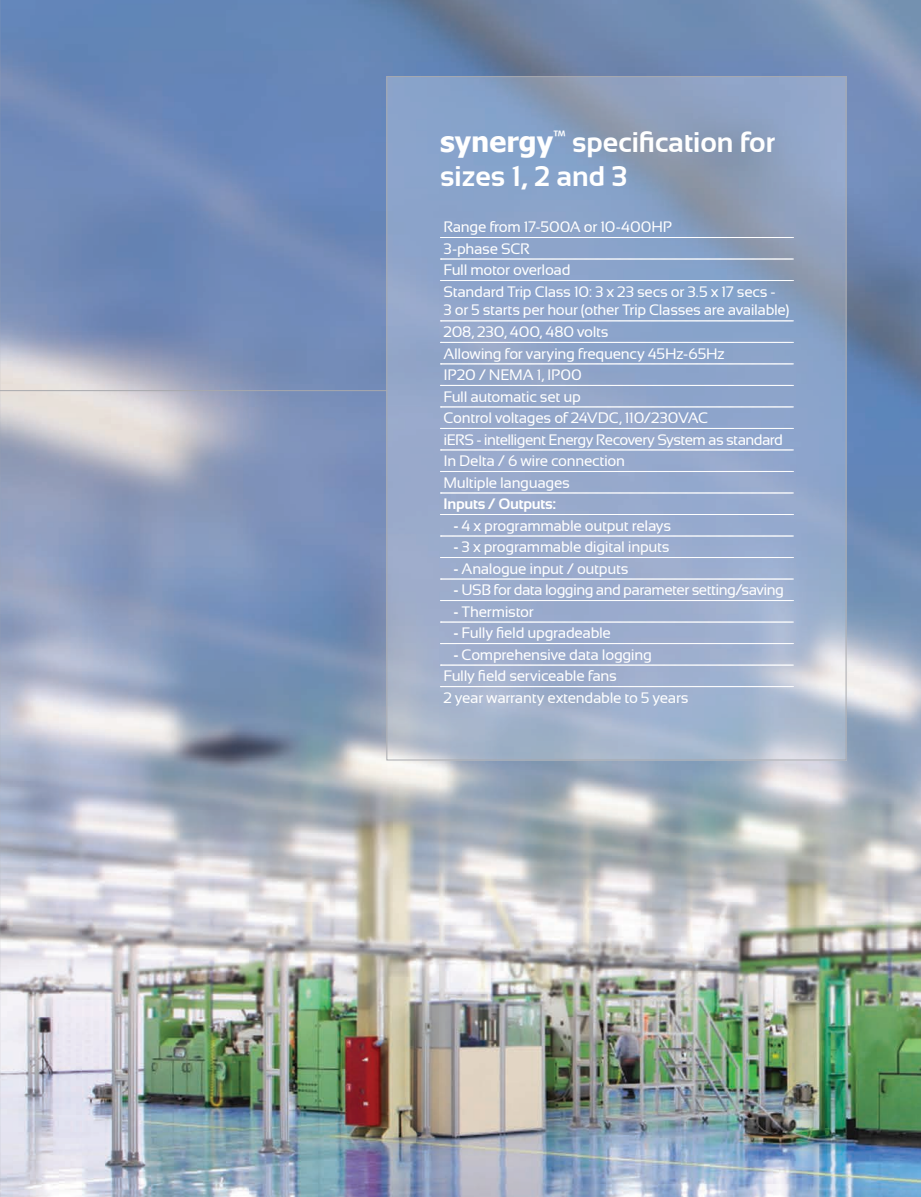
<style>
.page{position:relative;width:921px;height:1197px;background:#fff}
.page>*{position:absolute;margin:0;border:0;box-sizing:border-box;transform-origin:0 0}
.t1{font:700 28.5px/34.2px "Sansation";color:#fff}
.t2{font:15.15px/18.1px "Sansation";letter-spacing:-.02em;color:#fff}
.t3{font:15.15px "Sansation";letter-spacing:-.04em;color:#fff}
.t4{font:700 15.15px "Sansation";letter-spacing:-.015em;color:#fff}
.s1{font-family:"Tahoma"}
.s2{font-weight:700}
</style>
<div class="page">
<img style="left:1px;top:0;width:919px;height:1197px">
<hr style="left:0;top:390px;width:386px;height:1px;background:#a8a9ad">
<svg style="left:388px;top:78px;width:456px;height:680px;background:#96a9c9"></svg>
<hr style="left:0;top:0;width:1px;height:1197px;background:#a8a9ad">
<svg style="left:440px;top:237px;width:353px;height:1px"></svg>
<svg style="left:440px;top:259px;width:353px;height:1px"></svg>
<svg style="left:440px;top:280px;width:353px;height:1px"></svg>
<svg style="left:440px;top:321px;width:353px;height:1px"></svg>
<svg style="left:440px;top:342px;width:353px;height:1px"></svg>
<svg style="left:440px;top:364px;width:353px;height:1px"></svg>
<svg style="left:440px;top:385px;width:353px;height:1px"></svg>
<svg style="left:440px;top:407px;width:353px;height:1px"></svg>
<svg style="left:440px;top:428px;width:353px;height:1px"></svg>
<svg style="left:440px;top:450px;width:353px;height:1px"></svg>
<svg style="left:440px;top:471px;width:353px;height:1px"></svg>
<svg style="left:440px;top:493px;width:353px;height:1px"></svg>
<svg style="left:440px;top:514px;width:353px;height:1px"></svg>
<svg style="left:440px;top:536px;width:353px;height:1px"></svg>
<svg style="left:440px;top:557px;width:353px;height:1px"></svg>
<svg style="left:440px;top:579px;width:353px;height:1px"></svg>
<svg style="left:440px;top:600px;width:353px;height:1px"></svg>
<svg style="left:440px;top:622px;width:353px;height:1px"></svg>
<svg style="left:440px;top:643px;width:353px;height:1px"></svg>
<svg style="left:440px;top:665px;width:353px;height:1px"></svg>
<svg style="left:440px;top:686px;width:353px;height:1px"></svg>
<img style="left:0;top:89px;width:42px;height:335px">
<svg style="left:917px;top:0;width:4px;height:5px"></svg>
<svg style="left:917px;top:1189px;width:4px;height:8px"></svg>
<p class="t1" style="left:440px;top:125px;width:336px"><span class="s1">synergy</span><sup>™</sup> specification for sizes 1, 2 and 3</p>
<p class="t2" style="left:443px;top:218px;width:230px">Range from 17-500A or 10-400HP</p>
<p class="t2" style="left:443px;top:239px;width:88px">3-phase SCR</p>
<p class="t2" style="left:443px;top:261px;width:129px">Full motor overload</p>
<p class="t2" style="left:443px;top:283px;width:347px">Standard Trip Class 10: 3 x 23 secs or 3.5 x 17 secs -<br>3 or 5 starts per hour (other Trip Classes are available)</p>
<p class="t2" style="left:443px;top:323px;width:167px">208, 230, 400, 480 volts</p>
<p class="t2" style="left:443px;top:344px;width:283px">Allowing for varying frequency 45Hz-65Hz</p>
<p class="t2" style="left:443px;top:366px;width:140px">IP20 / NEMA 1, IP00</p>
<p class="t2" style="left:443px;top:387px;width:139px">Full automatic set up</p>
<p class="t2" style="left:443px;top:409px;width:266px">Control voltages of 24VDC, 110/230VAC</p>
<p class="t3" style="left:443px;top:431px;width:341px">iERS - intelligent Energy Recovery System as standard</p>
<p class="t2" style="left:443px;top:452px;width:183px">In Delta / 6 wire connection</p>
<p class="t2" style="left:443px;top:473px;width:128px">Multiple languages</p>
<p class="t4" style="left:443px;top:495px;width:114px">Inputs / Outputs:</p>
<p class="t2" style="left:453px;top:516px;width:219px"><span class="s2">-</span> 4 x programmable output relays</p>
<p class="t2" style="left:453px;top:538px;width:218px"><span class="s2">-</span> 3 x programmable digital inputs</p>
<p class="t2" style="left:453px;top:559px;width:176px"><span class="s2">-</span> Analogue input / outputs</p>
<p class="t3" style="left:453px;top:581px;width:332px"><span class="s2">-</span> USB for data logging and parameter setting/saving</p>
<p class="t2" style="left:453px;top:602px;width:82px"><span class="s2">-</span> Thermistor</p>
<p class="t2" style="left:453px;top:624px;width:159px"><span class="s2">-</span> Fully field upgradeable</p>
<p class="t2" style="left:453px;top:645px;width:200px"><span class="s2">-</span> Comprehensive data logging</p>
<p class="t2" style="left:443px;top:667px;width:175px">Fully field serviceable fans</p>
<p class="t2" style="left:443px;top:688px;width:247px">2 year warranty extendable to 5 years</p>
</div>
